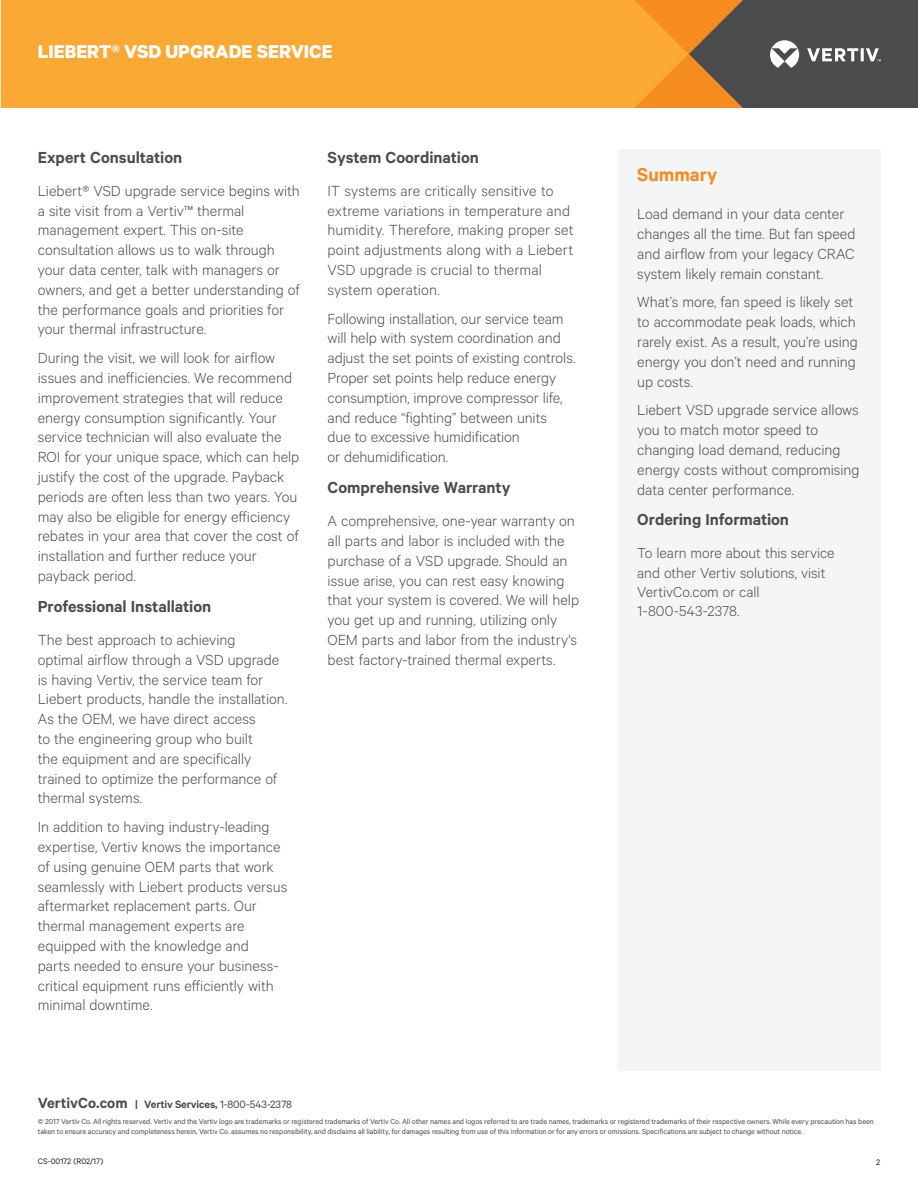
<style>
.page{position:relative;width:918px;height:1188px;background:#fff}
.page>*{position:absolute;margin:0;border:0;box-sizing:border-box;transform-origin:0 0}
.Vertiv_Header_Small{font:700 21px "Calibre";color:#fff}
.Vertiv_Orange_Main_H{font:600 21px "Calibre";color:#f68b1f}
.Vertiv_Heading{font:600 18px "Calibre";letter-spacing:-.005em;color:#4b4c4d}
.Vertiv_Body_Text{font:300 16.5px/19.8px "Calibre";color:#4b4c4d}
.Vertiv_Body_Text-2{font:300 16.2px/19.5px "Calibre";color:#4b4c4d}
.Footer_Address{font:600 12px "Calibre";letter-spacing:-.01em;color:#4b4c4d}
.Document_ID{font:9px "Calibre";color:#231f20}
.Page_Number_Right{font:9px "Calibre";color:#231f20}
.Footer_Disclaimer{font:8.25px/9.8px "Calibre";letter-spacing:-.01em;color:#4b4c4d}
.s1{font-size:16.5px}
.s2{font-weight:400}
</style>
<div class="page">
<div style="left:1px;top:0;width:634px;height:108px;background:#faaa34"></div>
<svg style="left:635px;top:0;width:283px;height:108px"></svg>
<div style="left:618px;top:149px;width:263px;height:922px;background:#f4f5f5"></div>
<p class="Vertiv_Header_Small" style="left:38px;top:38px;width:296px">LIEBERT® VSD UPGRADE SERVICE</p>
<p class="Vertiv_Heading" style="left:38px;top:146px;width:146px">Expert Consultation</p>
<p class="Vertiv_Body_Text" style="left:38px;top:180px;width:264px">Liebert® VSD upgrade service begins with a site visit from a Vertiv™ thermal management expert. This on-site consultation allows us to walk through your data center, talk with managers or owners, and get a better understanding of the performance goals and priorities for your thermal infrastructure.</p>
<p class="Vertiv_Body_Text" style="left:38px;top:347px;width:263px">During the visit, we will look for airflow issues and inefficiencies. We recommend improvement strategies that will reduce energy consumption significantly. Your service technician will also evaluate the ROI for your unique space, which can help justify the cost of the upgrade. Payback periods are often less than two years. You may also be eligible for energy efficiency rebates in your area that cover the cost of installation and further reduce your payback period.</p>
<p class="Vertiv_Heading" style="left:38px;top:595px;width:175px">Professional Installation</p>
<p class="Vertiv_Body_Text" style="left:38px;top:629px;width:251px">The best approach to achieving<br>optimal airflow through a VSD upgrade is having Vertiv, the service team for Liebert products, handle the installation.<br>As the OEM, we have direct access<br>to the engineering group who built<br>the equipment and are specifically trained to optimize the performance of thermal systems.</p>
<p class="Vertiv_Body_Text" style="left:38px;top:816px;width:251px">In addition to having industry-leading expertise, Vertiv knows the importance of using genuine OEM parts that work seamlessly with Liebert products versus aftermarket replacement parts. Our thermal management experts are equipped with the knowledge and<br>parts needed to ensure your business&shy;critical equipment runs efficiently with minimal downtime.</p>
<p class="Vertiv_Heading" style="left:328px;top:146px;width:153px">System Coordination</p>
<p class="Vertiv_Body_Text" style="left:328px;top:180px;width:248px">IT systems are critically sensitive to extreme variations in temperature and humidity. Therefore, making proper set point adjustments along with a Liebert VSD upgrade is crucial to thermal system operation.</p>
<p class="Vertiv_Body_Text" style="left:328px;top:308px;width:249px">Following installation, our service team will help with system coordination and adjust the set points of existing controls.<br>Proper set points help reduce energy consumption, improve compressor life, and reduce “fighting” between units<br>due to excessive humidification<br>or dehumidification.</p>
<p class="Vertiv_Heading" style="left:328px;top:477px;width:184px">Comprehensive Warranty</p>
<p class="Vertiv_Body_Text" style="left:328px;top:510px;width:253px">A comprehensive, one-year warranty on all parts and labor is included with the purchase of a VSD upgrade. Should an issue arise, you can rest easy knowing that your system is covered. We will help you get up and running, utilizing only OEM parts and labor from the industry's best factory-trained thermal experts.</p>
<p class="Vertiv_Orange_Main_H" style="left:637px;top:162px;width:82px">Summary</p>
<p class="Vertiv_Body_Text" style="left:637px;top:203px;width:220px">Load demand in your data center changes all the time. But fan speed and airflow from your legacy CRAC system likely remain constant.</p>
<p class="Vertiv_Body_Text" style="left:637px;top:292px;width:222px">What’s more, fan speed is likely set to accommodate peak loads, which rarely exist. As a result, you’re using energy you don’t need and running up costs.</p>
<p class="Vertiv_Body_Text" style="left:637px;top:400px;width:224px">Liebert VSD upgrade service allows you to match motor speed to changing load demand, reducing energy costs without compromising data center performance.</p>
<p class="Vertiv_Heading" style="left:637px;top:509px;width:153px">Ordering Information</p>
<p class="Vertiv_Body_Text-2" style="left:637px;top:543px;width:199px">To learn more about this service and other Vertiv solutions, visit<br>VertivCo.com or call<br>1-800-543-2378.</p>
<p class="Footer_Address" style="left:38px;top:1097px;width:256px"><span class="s1">VertivCo.com</span> | Vertiv Services, <span class="s2">1-800-543-2378</span></p>
<p class="Footer_Disclaimer" style="left:38px;top:1117px;width:838px">© 2017 Vertiv Co. All rights reserved. Vertiv and the Vertiv logo are trademarks or registered trademarks of Vertiv Co. All other names and logos referred to are trade names, trademarks or registered trademarks of their respective owners. While every precaution has been taken to ensure accuracy and completeness herein, Vertiv Co. assumes no responsibility, and disclaims all liability, for damages resulting from use of this information or for any errors or omissions. Specifications are subject to change without notice.</p>
<p class="Document_ID" style="left:38px;top:1156px;width:67px">CS-00172 (R02/17)</p>
<p class="Page_Number_Right" style="left:876px;top:1157px;width:6px">2</p>
</div>
